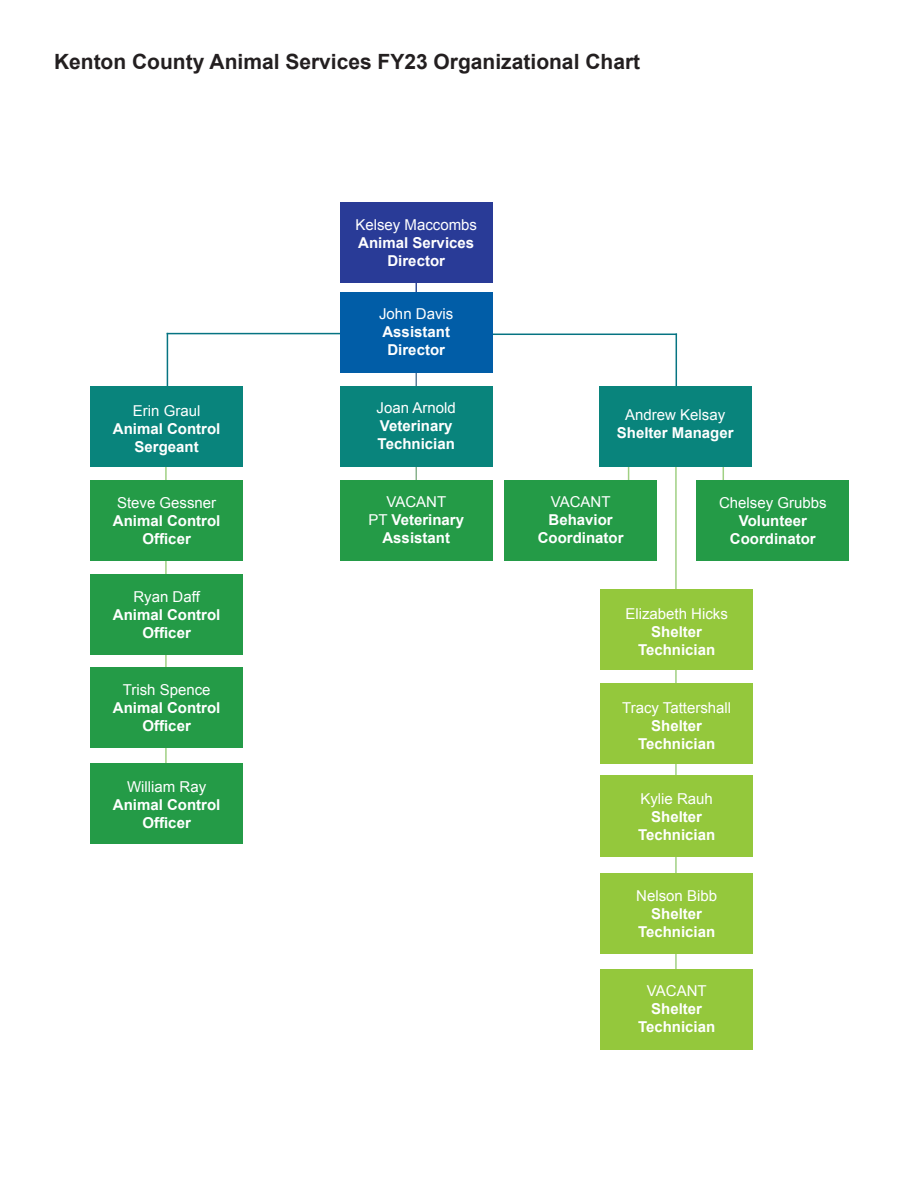
<style>
.page{position:relative;width:918px;height:1188px;background:#fff}
.page>*{position:absolute;margin:0;border:0;box-sizing:border-box;transform-origin:0 0}
.t1{font:700 21px "Arial";color:#231f20}
.t2{font:700 15px/18px "Arial";color:#fff;text-align:center}
.t3{font:15px "Arial";color:#fff}
.s1{font-weight:400}
</style>
<div class="page">
<hr style="left:167px;top:333px;width:1px;height:73px;background:#067482">
<hr style="left:167px;top:333px;width:190px;height:1px;background:#067482">
<hr style="left:676px;top:334px;width:1px;height:72px;background:#067482">
<hr style="left:486px;top:334px;width:191px;height:1px;background:#067482">
<hr style="left:628px;top:419px;width:1px;height:122px;background:#a0d083">
<hr style="left:723px;top:419px;width:1px;height:122px;background:#a0d083">
<hr style="left:675px;top:428px;width:2px;height:589px;background:#a0d083">
<hr style="left:165px;top:441px;width:2px;height:370px;background:#a0d083">
<div style="left:340px;top:202px;width:152px;height:81px;background:#293b97"></div>
<div style="left:340px;top:292px;width:152px;height:81px;background:#015da7"></div>
<div style="left:697px;top:480px;width:152px;height:81px;background:#249b47"></div>
<div style="left:91px;top:386px;width:152px;height:81px;background:#09847c"></div>
<div style="left:340px;top:386px;width:152px;height:81px;background:#09847c"></div>
<div style="left:505px;top:480px;width:152px;height:81px;background:#249b47"></div>
<div style="left:599px;top:386px;width:152px;height:81px;background:#09847c"></div>
<div style="left:340px;top:480px;width:152px;height:81px;background:#249b47"></div>
<div style="left:91px;top:480px;width:152px;height:81px;background:#249b47"></div>
<div style="left:91px;top:574px;width:152px;height:81px;background:#249b47"></div>
<div style="left:91px;top:667px;width:152px;height:81px;background:#249b47"></div>
<div style="left:91px;top:763px;width:152px;height:81px;background:#249b47"></div>
<div style="left:601px;top:589px;width:152px;height:81px;background:#94c83c"></div>
<div style="left:601px;top:683px;width:152px;height:81px;background:#94c83c"></div>
<div style="left:601px;top:776px;width:152px;height:81px;background:#94c83c"></div>
<div style="left:601px;top:873px;width:152px;height:81px;background:#94c83c"></div>
<div style="left:601px;top:969px;width:152px;height:81px;background:#94c83c"></div>
<p class="t1" style="left:54px;top:48px;width:588px">Kenton County Animal Services FY23 Organizational Chart</p>
<p class="t3" style="left:355px;top:215px;width:123px">Kelsey Maccombs</p>
<p class="t2" style="left:358px;top:234px;width:117px">Animal Services<br>Director</p>
<p class="t3" style="left:133px;top:401px;width:69px">Erin Graul</p>
<p class="t2" style="left:113px;top:420px;width:109px">Animal Control<br>Sergeant</p>
<p class="t3" style="left:117px;top:493px;width:101px">Steve Gessner</p>
<p class="t2" style="left:113px;top:512px;width:109px">Animal Control<br>Officer</p>
<p class="t3" style="left:133px;top:587px;width:68px">Ryan Daff</p>
<p class="t2" style="left:113px;top:606px;width:109px">Animal Control<br>Officer</p>
<p class="t3" style="left:123px;top:680px;width:89px">Trish Spence</p>
<p class="t2" style="left:113px;top:699px;width:109px">Animal Control<br>Officer</p>
<p class="t3" style="left:127px;top:776px;width:81px">William Ray</p>
<p class="t2" style="left:113px;top:796px;width:109px">Animal Control<br>Officer</p>
<p class="t3" style="left:379px;top:304px;width:76px">John Davis</p>
<p class="t2" style="left:382px;top:323px;width:69px">Assistant<br>Director</p>
<p class="t3" style="left:377px;top:398px;width:81px">Joan Arnold</p>
<p class="t2" style="left:378px;top:417px;width:79px;text-align:left">Veterinary<br>Technician</p>
<p class="t3" style="left:387px;top:491px;width:61px">VACANT</p>
<p class="t2" style="left:368px;top:511px;width:97px"><span class="s1">PT</span> Veterinary<br>Assistant</p>
<p class="t3" style="left:625px;top:405px;width:102px">Andrew Kelsay</p>
<p class="t2" style="left:617px;top:425px;width:118px">Shelter Manager</p>
<p class="t3" style="left:551px;top:491px;width:61px">VACANT</p>
<p class="t2" style="left:538px;top:511px;width:87px">Behavior<br>Coordinator</p>
<p class="t3" style="left:719px;top:493px;width:109px">Chelsey Grubbs</p>
<p class="t2" style="left:730px;top:512px;width:87px">Volunteer<br>Coordinator</p>
<p class="t3" style="left:625px;top:604px;width:104px">Elizabeth Hicks</p>
<p class="t2" style="left:638px;top:623px;width:79px">Shelter<br>Technician</p>
<p class="t3" style="left:622px;top:698px;width:111px">Tracy Tattershall</p>
<p class="t2" style="left:638px;top:717px;width:79px">Shelter<br>Technician</p>
<p class="t3" style="left:640px;top:789px;width:74px">Kylie Rauh</p>
<p class="t2" style="left:638px;top:808px;width:79px">Shelter<br>Technician</p>
<p class="t3" style="left:636px;top:886px;width:82px">Nelson Bibb</p>
<p class="t2" style="left:638px;top:905px;width:79px">Shelter<br>Technician</p>
<p class="t3" style="left:647px;top:981px;width:61px">VACANT</p>
<p class="t2" style="left:638px;top:1000px;width:79px">Shelter<br>Technician</p>
</div>
